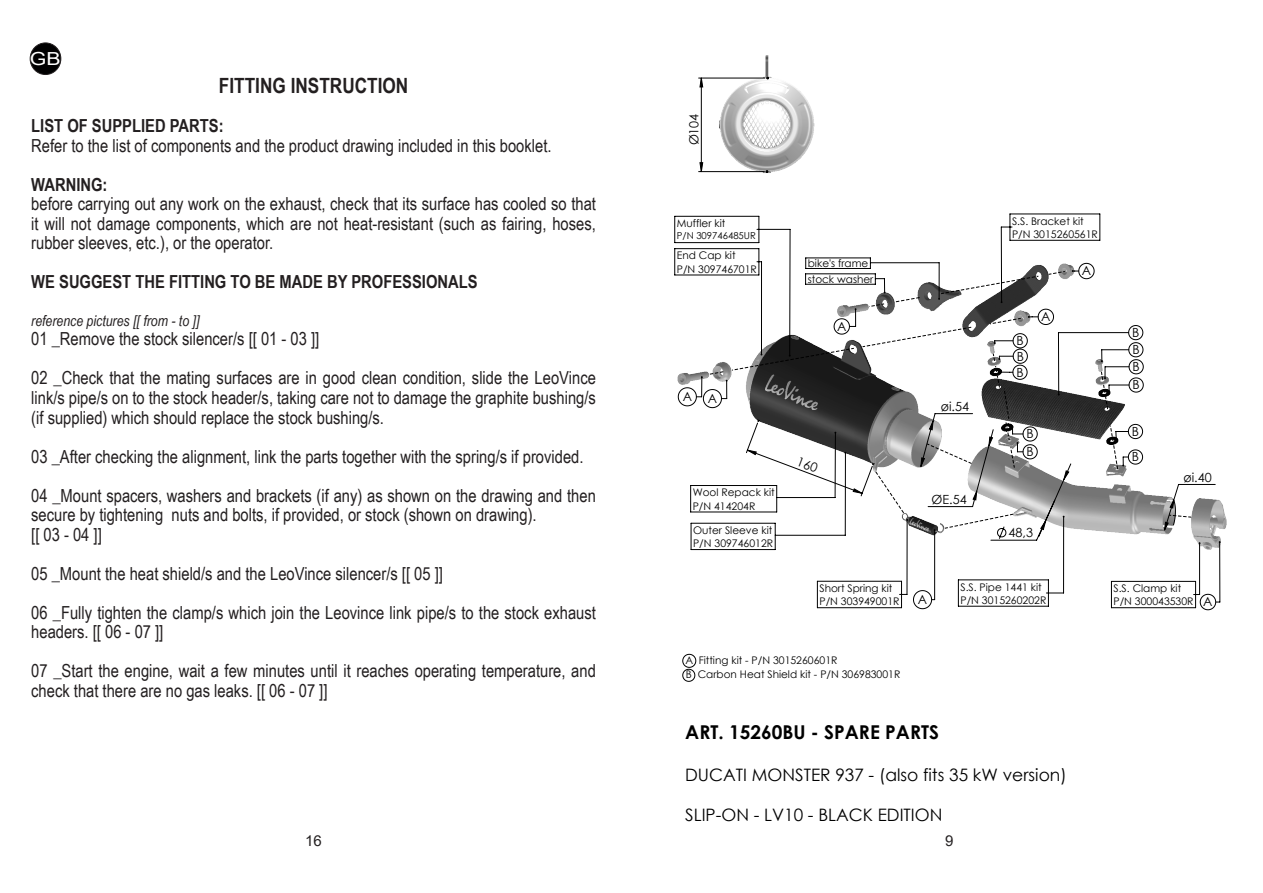
<style>
.page{position:relative;width:1263px;height:893px;background:#fff}
.page>*{position:absolute;margin:0;border:0;box-sizing:border-box;transform-origin:0 0}
.t1{font:700 21px "Arial Narrow";color:#231f20}
.t2{font:700 19.05px "Century Gothic";color:#000}
.t3{font:18px/19.5px "Arial Narrow";color:#231f20}
.t4{font:700 18px "Arial Narrow";color:#231f20}
.t5{font:18px "Arial";color:#fff;scale:1.19 1}
.t6{font:17.1px "Century Gothic";color:#000}
.t7{font:italic 15px "Arial Narrow";color:#231f20}
.t8{font:15px "Arial";color:#231f20}
.t9{font:12.6px/15.8px "Century Gothic";color:#000}
.t10{font:10.5px/13.2px "Century Gothic";color:#000}
.t11{font:9.6px "Century Gothic";color:#000}
.s1{font-style:inherit}
</style>
<div class="page">
<div style="left:30px;top:43px;width:31px;height:32px;background:#000001;border-radius:50%"></div>
<div style="left:30px;top:43px;width:31px;height:32px;border:1px solid #231f20;border-radius:50%"></div>
<img style="left:674px;top:55px;width:553px;height:608px">
<svg style="left:682px;top:654px;width:14px;height:28px"></svg>
<svg style="left:678px;top:263px;width:538px;height:347px"></svg>
<svg style="left:765px;top:76px;width:4px;height:97px"></svg>
<svg style="left:958px;top:581px;width:1px;height:25px"></svg>
<hr style="left:958px;top:580px;width:90px;height:1px;background:#000">
<hr style="left:958px;top:606px;width:90px;height:1px;background:#000">
<svg style="left:674px;top:216px;width:1px;height:27px"></svg>
<hr style="left:675px;top:216px;width:84px;height:1px;background:#000">
<svg style="left:759px;top:216px;width:1px;height:27px"></svg>
<hr style="left:675px;top:242px;width:84px;height:1px;background:#000">
<hr style="left:1010px;top:214px;width:90px;height:1px;background:#000">
<svg style="left:1099px;top:215px;width:1px;height:25px"></svg>
<hr style="left:1010px;top:240px;width:90px;height:1px;background:#000">
<svg style="left:1111px;top:582px;width:1px;height:25px"></svg>
<hr style="left:1111px;top:581px;width:84px;height:1px;background:#000">
<hr style="left:1111px;top:607px;width:84px;height:1px;background:#000">
<svg style="left:674px;top:249px;width:1px;height:26px"></svg>
<hr style="left:675px;top:248px;width:84px;height:1px;background:#000">
<hr style="left:675px;top:275px;width:84px;height:1px;background:#000">
<svg style="left:691px;top:524px;width:1px;height:25px"></svg>
<hr style="left:691px;top:523px;width:84px;height:1px;background:#000">
<hr style="left:691px;top:549px;width:84px;height:1px;background:#000">
<svg style="left:690px;top:485px;width:1px;height:27px"></svg>
<hr style="left:691px;top:485px;width:86px;height:1px;background:#000">
<hr style="left:691px;top:512px;width:86px;height:1px;background:#000">
<svg style="left:817px;top:582px;width:1px;height:25px"></svg>
<hr style="left:817px;top:581px;width:84px;height:1px;background:#000">
<hr style="left:817px;top:607px;width:84px;height:1px;background:#000">
<hr style="left:1001px;top:227px;width:1px;height:75px;background:#000">
<svg style="left:1001px;top:214px;width:11px;height:26px"></svg>
<hr style="left:1063px;top:517px;width:1px;height:76px;background:#000">
<svg style="left:1046px;top:580px;width:17px;height:26px"></svg>
<hr style="left:1199px;top:543px;width:1px;height:51px;background:#000">
<svg style="left:1193px;top:581px;width:6px;height:27px"></svg>
<hr style="left:789px;top:229px;width:1px;height:127px;background:#000">
<hr style="left:757px;top:229px;width:33px;height:1px;background:#000">
<hr style="left:907px;top:520px;width:1px;height:74px;background:#000">
<svg style="left:899px;top:581px;width:8px;height:27px"></svg>
<hr style="left:934px;top:530px;width:1px;height:70px;background:#000">
<svg style="left:696px;top:377px;width:5px;height:21px"></svg>
<hr style="left:1219px;top:542px;width:1px;height:60px;background:#000">
<hr style="left:699px;top:171px;width:65px;height:1px;background:#000">
<hr style="left:699px;top:78px;width:66px;height:1px;background:#000">
<svg style="left:701px;top:270px;width:519px;height:273px"></svg>
<svg style="left:699px;top:77px;width:4px;height:95px"></svg>
<svg style="left:709px;top:249px;width:507px;height:301px"></svg>
<p class="t5" style="left:30px;top:46px;width:27px">GB</p>
<p class="t1" style="left:219px;top:70px;width:191px">FITTING INSTRUCTION</p>
<p class="t4" style="left:31px;top:112px;width:194px">LIST OF SUPPLIED PARTS:</p>
<p class="t3" style="left:31px;top:135px;width:522px">Refer to the list of components and the product drawing included in this booklet.</p>
<p class="t4" style="left:31px;top:171px;width:78px">WARNING:</p>
<p class="t3" style="left:31px;top:194px;width:566px;text-align:justify">before carrying out any work on the exhaust, check that its surface has cooled so that it will not damage components, which are not heat-resistant (such as fairing, hoses, rubber sleeves, etc.), or the operator.</p>
<p class="t4" style="left:31px;top:268px;width:448px">WE SUGGEST THE FITTING TO BE MADE BY PROFESSIONALS</p>
<p class="t7" style="left:31px;top:310px;width:170px">reference pictures [[ from - to ]]</p>
<p class="t3" style="left:31px;top:329px;width:289px">01 _Remove the stock silencer/s [[ 01 - 03 ]]</p>
<p class="t3" style="left:31px;top:368px;width:566px;text-align:justify">02 _Check that the mating surfaces are in good clean condition, slide the LeoVince link/s pipe/s on to the stock header/s, taking care not to damage the graphite bushing/s (if supplied) which should replace the stock bushing/s.</p>
<p class="t3" style="left:31px;top:446px;width:554px">03 _After checking the alignment, link the parts together with the spring/s if provided.</p>
<p class="t3" style="left:31px;top:485px;width:566px">04 _Mount spacers, washers and brackets (if any) as shown on the drawing and then secure by tightening nuts and bolts, if provided, or stock (shown on drawing).</p>
<p class="t3" style="left:31px;top:524px;width:72px">[[ 03 - 04 ]]</p>
<p class="t3" style="left:31px;top:563px;width:413px">05 _Mount the heat shield/s and the LeoVince silencer/s [[ 05 ]]</p>
<p class="t3" style="left:31px;top:602px;width:566px">06 _Fully tighten the clamp/s which join the Leovince link pipe/s to the stock exhaust headers. [[ 06 - 07 ]]</p>
<p class="t3" style="left:31px;top:660px;width:566px">07 _Start the engine, wait a few minutes until it reaches operating temperature, and check that there are no gas leaks. [[ 06 - 07 ]]</p>
<p class="t2" style="left:155px;top:404px;width:232px">ART. 15260 - SPARE PARTS</p>
<p class="t6" style="left:155px;top:449px;width:383px">DUCATI MONSTER 937 - (also fits 35 kW version)</p>
<p class="t6" style="left:155px;top:489px;width:267px">SLIP-ON - LV-10 - STAINLESS STEEL</p>
<p class="t8" style="left:305px;top:830px;width:18px">16</p>
<p class="t9" style="left:686px;top:145px;width:33px;rotate:-90deg">Ø104</p>
<p class="t10" style="left:677px;top:217px;width:50px">Muffler kit</p>
<p class="t11" style="left:677px;top:229px;width:81px">P/N 309746485UR</p>
<p class="t10" style="left:677px;top:249px;width:82px">End Cap kit<br>P/N 309746701R</p>
<p class="t9" style="left:683px;top:389px;width:11px">A</p>
<p class="t9" style="left:708px;top:390px;width:11px">A</p>
<p class="t10" style="left:693px;top:486px;width:84px">Wool Repack kit<br>P/N 414204R</p>
<p class="t10" style="left:693px;top:523px;width:82px">Outer Sleeve kit<br>P/N 309746012R</p>
<p class="t10" style="left:808px;top:255px;width:67px;line-height:15.9px">bike's frame stock washer</p>
<p class="t9" style="left:837px;top:318px;width:11px">A</p>
<p class="t10" style="left:819px;top:582px;width:82px">Short Spring kit<br>P/N 303949001R</p>
<p class="t9" style="left:941px;top:398px;width:30px">øi.54</p>
<p class="t9" style="left:932px;top:491px;width:37px">ØE.54</p>
<p class="t10" style="left:1012px;top:214px;width:87px">S.S. Bracket kit<br>P/N 3015260561R</p>
<p class="t9" style="left:1016px;top:332px;width:9px;text-align:justify">B B B</p>
<p class="t9" style="left:1041px;top:309px;width:11px">A</p>
<p class="t9" style="left:1026px;top:426px;width:9px">B</p>
<p class="t9" style="left:1026px;top:443px;width:9px">B</p>
<p class="t9" style="left:1009px;top:525px;width:26px">48,3</p>
<p class="t9" style="left:1082px;top:263px;width:11px">A</p>
<p class="t9" style="left:1132px;top:324px;width:9px">B</p>
<p class="t9" style="left:1132px;top:341px;width:9px;line-height:17.1px">B<br>B</p>
<p class="t9" style="left:1132px;top:377px;width:9px">B</p>
<p class="t9" style="left:1132px;top:418px;width:9px;line-height:25.7px">B<br>B</p>
<p class="t9" style="left:1183px;top:469px;width:30px">øi.40</p>
<p class="t9" style="left:918px;top:591px;width:11px">A</p>
<p class="t10" style="left:960px;top:580px;width:87px">S.S. Pipe 1441 kit<br>P/N 3015260202R</p>
<p class="t10" style="left:1113px;top:582px;width:82px">S.S. Clamp kit<br>P/N 300043530R</p>
<p class="t9" style="left:1203px;top:594px;width:11px">A</p>
<p class="t10" style="left:685px;top:653px;width:217px;line-height:14.4px">A Fitting kit - P/N 3015260601R<br>B Carbon Heat Shield kit - P/N 306983001R</p>
<p class="t2" style="left:685px;top:718px;width:255px">ART. 15260B<span class="s1">U</span> - SPARE PARTS</p>
<p class="t6" style="left:685px;top:763px;width:383px">DUCATI MONSTER 937 - (also fits 35 kW version)</p>
<p class="t6" style="left:685px;top:803px;width:259px">SLIP-ON - LV10 - BLACK EDITION</p>
<p class="t8" style="left:945px;top:830px;width:10px">9</p>
</div>
